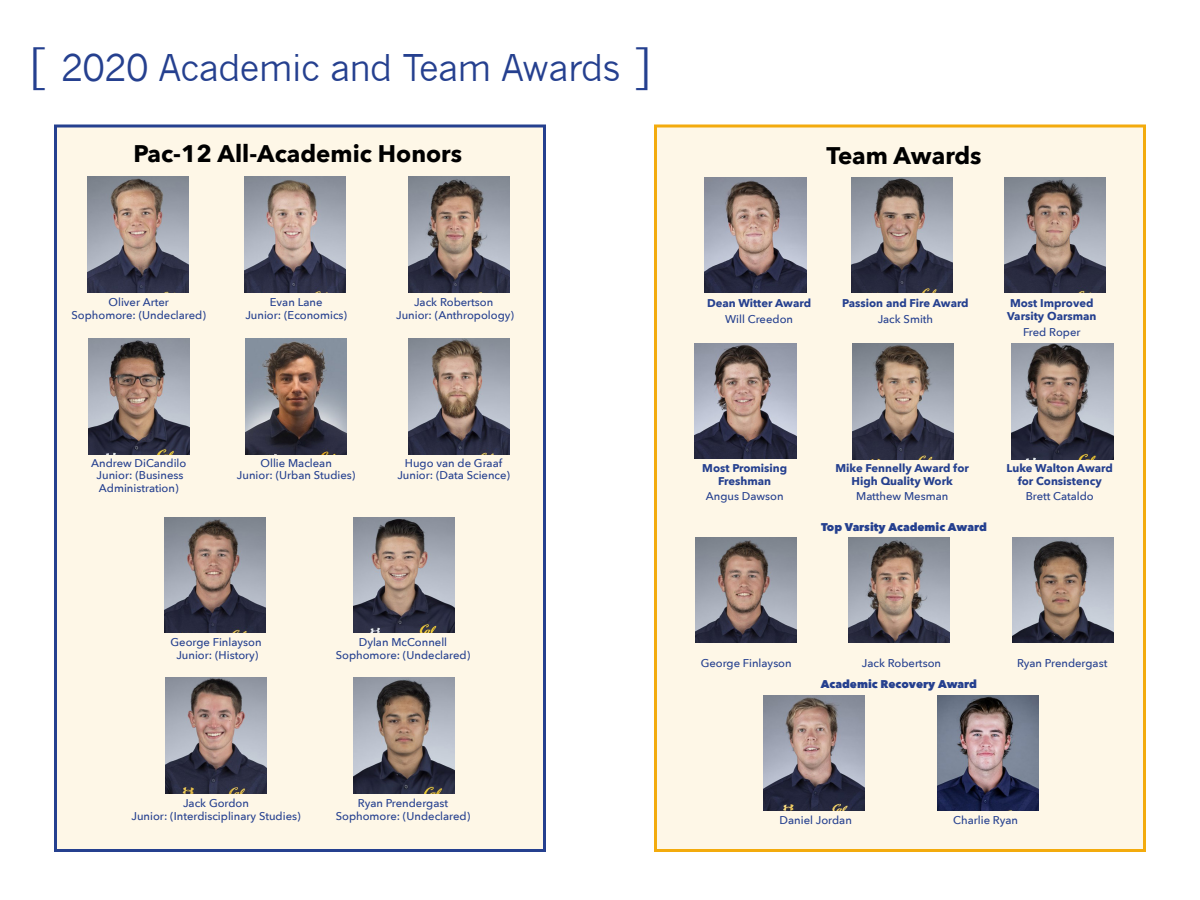
<style>
.page{position:relative;width:1200px;height:900px;background:#fff}
.page>*{position:absolute;margin:0;border:0;box-sizing:border-box;transform-origin:0 0}
.t1{font:36px "News Gothic";letter-spacing:-.02em;color:#25408f}
.t2{font:700 24px "Avenir Next";color:#000}
.t3{font:500 11.25px/12.8px "Avenir Next";color:#25408f;text-align:center}
.t4{font:700 11.25px/12.8px "Avenir Next";color:#25408f;text-align:center}
.t5{font:800 11.25px "Avenir Next";color:#25408f}
.s1{font-size:45px}
</style>
<div class="page">
<div style="left:654px;top:124px;width:492px;height:728px;background:#fef7e7;border:3px solid #f3ab0d"></div>
<div style="left:54px;top:124px;width:492px;height:728px;background:#fef7e7;border:3px solid #25408f"></div>
<img style="left:87px;top:177px;width:101px;height:116px">
<img style="left:244px;top:177px;width:101px;height:116px">
<img style="left:88px;top:339px;width:102px;height:116px">
<img style="left:246px;top:338px;width:101px;height:116px">
<img style="left:409px;top:177px;width:101px;height:116px">
<img style="left:705px;top:177px;width:101px;height:116px">
<img style="left:851px;top:177px;width:102px;height:116px">
<img style="left:1004px;top:177px;width:102px;height:116px">
<img style="left:695px;top:538px;width:101px;height:105px">
<img style="left:848px;top:538px;width:102px;height:105px">
<img style="left:1012px;top:538px;width:101px;height:105px">
<img style="left:695px;top:343px;width:101px;height:116px">
<img style="left:853px;top:344px;width:101px;height:115px">
<img style="left:1012px;top:344px;width:101px;height:115px">
<img style="left:764px;top:695px;width:101px;height:116px">
<img style="left:938px;top:695px;width:101px;height:116px">
<img style="left:409px;top:339px;width:101px;height:116px">
<img style="left:165px;top:517px;width:101px;height:116px">
<img style="left:165px;top:678px;width:102px;height:115px">
<img style="left:354px;top:517px;width:101px;height:116px">
<img style="left:354px;top:678px;width:101px;height:115px">
<p class="t1" style="left:30px;top:47px;width:622px"><span class="s1">[</span> 2020 Academic and Team Awards <span class="s1">]</span></p>
<p class="t2" style="left:133px;top:133px;width:330px">Pac-12 All-Academic Honors</p>
<p class="t2" style="left:826px;top:134px;width:157px">Team Awards</p>
<p class="t3" style="left:72px;top:295px;width:136px">Oliver Arter<br>Sophomore: (Undeclared)</p>
<p class="t3" style="left:245px;top:295px;width:103px">Evan Lane<br>Junior: (Economics)</p>
<p class="t3" style="left:396px;top:295px;width:119px">Jack Robertson<br>Junior: (Anthropology)</p>
<p class="t3" style="left:91px;top:456px;width:97px">Andrew DiCandilo<br>Junior: (Business<br>Administration)</p>
<p class="t3" style="left:237px;top:456px;width:120px">Ollie Maclean<br>Junior: (Urban Studies)</p>
<p class="t3" style="left:397px;top:456px;width:114px">Hugo van de Graaf<br>Junior: (Data Science)</p>
<p class="t4" style="left:707px;top:297px;width:106px">Dean Witter Award</p>
<p class="t3" style="left:725px;top:312px;width:69px">Will Creedon</p>
<p class="t4" style="left:842px;top:297px;width:128px">Passion and Fire Award</p>
<p class="t3" style="left:878px;top:312px;width:57px">Jack Smith</p>
<p class="t4" style="left:1007px;top:297px;width:91px;text-align:left">Most Improved<br>Varsity Oarsman</p>
<p class="t3" style="left:1023px;top:325px;width:59px">Fred Roper</p>
<p class="t4" style="left:702px;top:461px;width:86px">Most Promising<br>Freshman</p>
<p class="t3" style="left:706px;top:490px;width:79px">Angus Dawson</p>
<p class="t4" style="left:836px;top:461px;width:135px">Mike Fennelly Award for<br>High Quality Work</p>
<p class="t3" style="left:856px;top:490px;width:94px">Matthew Mesman</p>
<p class="t5" style="left:821px;top:520px;width:167px">Top Varsity Academic Award</p>
<p class="t4" style="left:1007px;top:461px;width:108px">Luke Walton Award for Consistency</p>
<p class="t3" style="left:1026px;top:490px;width:70px">Brett Cataldo</p>
<p class="t3" style="left:171px;top:636px;width:93px">George Finlayson<br>Junior: (History)</p>
<p class="t3" style="left:336px;top:636px;width:136px">Dylan McConnell<br>Sophomore: (Undeclared)</p>
<p class="t3" style="left:132px;top:796px;width:171px">Jack Gordon<br>Junior: (Interdisciplinary Studies)</p>
<p class="t3" style="left:336px;top:796px;width:136px">Ryan Prendergast<br>Sophomore: (Undeclared)</p>
<p class="t3" style="left:701px;top:656px;width:93px">George Finlayson</p>
<p class="t3" style="left:862px;top:656px;width:81px">Jack Robertson</p>
<p class="t3" style="left:1017px;top:656px;width:92px">Ryan Prendergast</p>
<p class="t5" style="left:821px;top:677px;width:158px">Academic Recovery Award</p>
<p class="t3" style="left:780px;top:813px;width:74px">Daniel Jordan</p>
<p class="t3" style="left:953px;top:813px;width:66px">Charlie Ryan</p>
</div>
